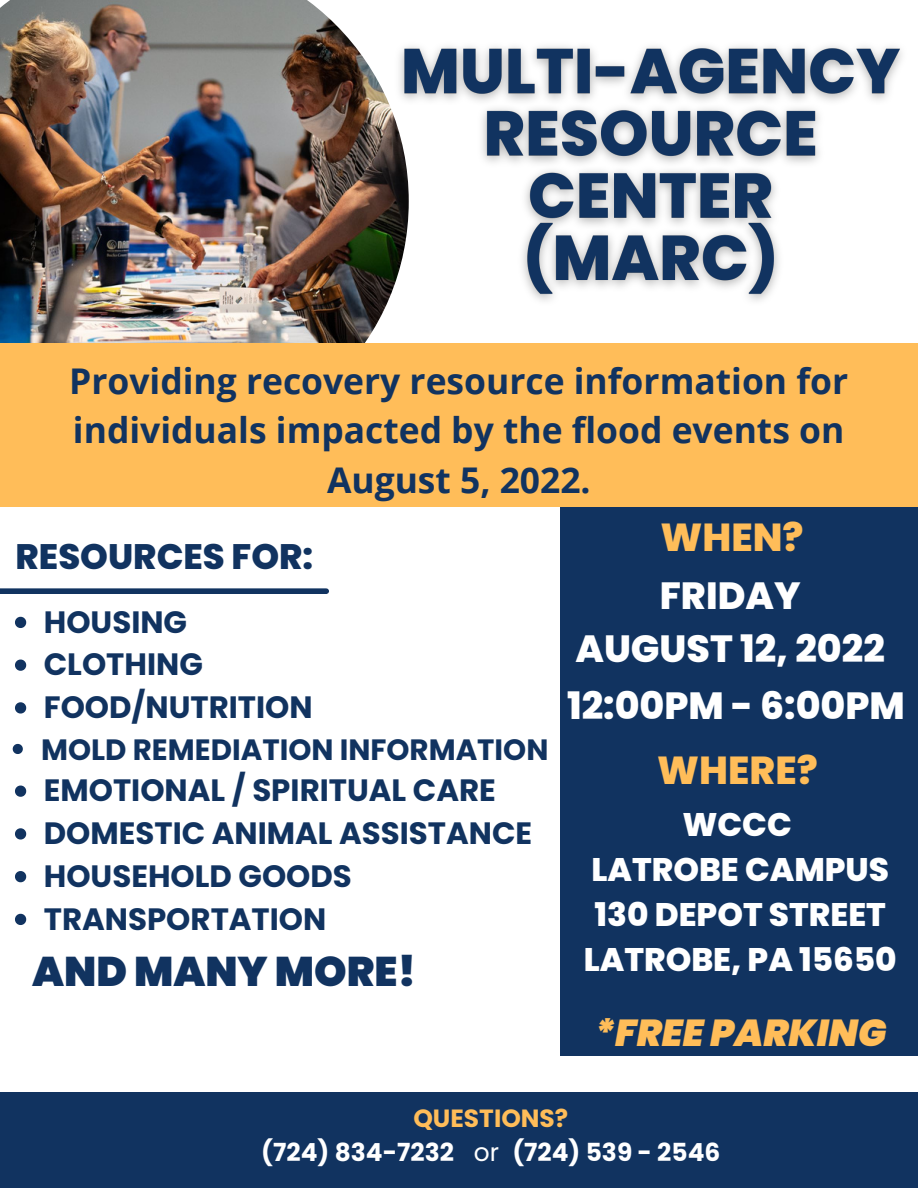
<style>
.page{position:relative;width:918px;height:1188px;background:#fff}
.page>*{position:absolute;margin:0;border:0;box-sizing:border-box;transform-origin:0 0}
.t1{font:900 41.4px "Poppins";color:#113360}
.t2{font:800 39px "Poppins";color:#ffbd59}
.t3{font:800 37.8px/52.8px "Poppins";color:#fff;text-align:center}
.t4{font:italic 900 37.5px "Poppins";color:#ffbd59}
.t5{font:700 35.4px/49.5px "Open Sans";color:#113360;text-align:center}
.t6{font:800 35.4px "Poppins";color:#113360}
.t7{font:800 32.7px/45px "Poppins";color:#fff;text-align:center}
.t8{font:700 30.9px/42.8px "Poppins";color:#113360}
.t9{font:700 29.4px "Poppins";color:#113360}
.t10{font:700 24.9px/33.8px "Poppins";color:#fff;text-align:center}
.s1{color:#ffbd59}
.s2{font-weight:400}
</style>
<div class="page">
<div style="left:0;top:1092px;width:918px;height:96px;background:#113360"></div>
<div style="left:560px;top:466px;width:358px;height:590px;background:#113360"></div>
<div style="left:0;top:588px;width:326px;height:6px;background:#113360"></div>
<img style="left:0;top:0;width:409px;height:344px">
<div style="left:0;top:344px;width:918px;height:163px;background:#ffbd59"></div>
<img style="left:385px;top:14px;width:517px;height:307px">
<svg style="left:15px;top:617px;width:11px;height:11px"></svg>
<svg style="left:15px;top:660px;width:11px;height:11px"></svg>
<svg style="left:15px;top:702px;width:11px;height:12px"></svg>
<svg style="left:13px;top:744px;width:10px;height:10px"></svg>
<svg style="left:15px;top:786px;width:11px;height:11px"></svg>
<svg style="left:15px;top:828px;width:11px;height:12px"></svg>
<svg style="left:15px;top:871px;width:11px;height:11px"></svg>
<svg style="left:15px;top:914px;width:11px;height:11px"></svg>
<p class="t5" style="left:69px;top:355px;width:780px">Providing recovery resource information for individuals impacted by the flood events on<br>August 5, 2022.</p>
<p class="t6" style="left:16px;top:532px;width:299px">RESOURCES FOR:</p>
<p class="t8" style="left:44px;top:600px;width:270px">HOUSING<br>CLOTHING<br>FOOD/NUTRITION</p>
<p class="t9" style="left:41px;top:729px;width:509px">MOLD REMEDIATION INFORMATION</p>
<p class="t8" style="left:44px;top:769px;width:490px">EMOTIONAL / SPIRITUAL CARE<br>DOMESTIC ANIMAL ASSISTANCE<br>HOUSEHOLD GOODS<br>TRANSPORTATION</p>
<h1 class="t1" style="left:32px;top:943px;width:386px">AND MANY MORE!</h1>
<p class="t2" style="left:660px;top:510px;width:145px">WHEN?</p>
<p class="t3" style="left:575px;top:569px;width:311px">FRIDAY<br>AUGUST 12, 2022</p>
<p class="t3" style="left:567px;top:679px;width:339px">12:00PM - 6:00PM</p>
<p class="t2" style="left:657px;top:743px;width:162px">WHERE?</p>
<p class="t7" style="left:584px;top:802px;width:314px">WCCC<br>LATROBE CAMPUS<br>130 DEPOT STREET<br>LATROBE, PA 15650</p>
<p class="t4" style="left:594px;top:1007px;width:294px">*FREE PARKING</p>
<p class="t10" style="left:261px;top:1101px;width:461px"><span class="s1">QUESTIONS?<br></span>(724) 834-7232 <span class="s2">or</span> (724) 539 - 2546</p>
</div>
